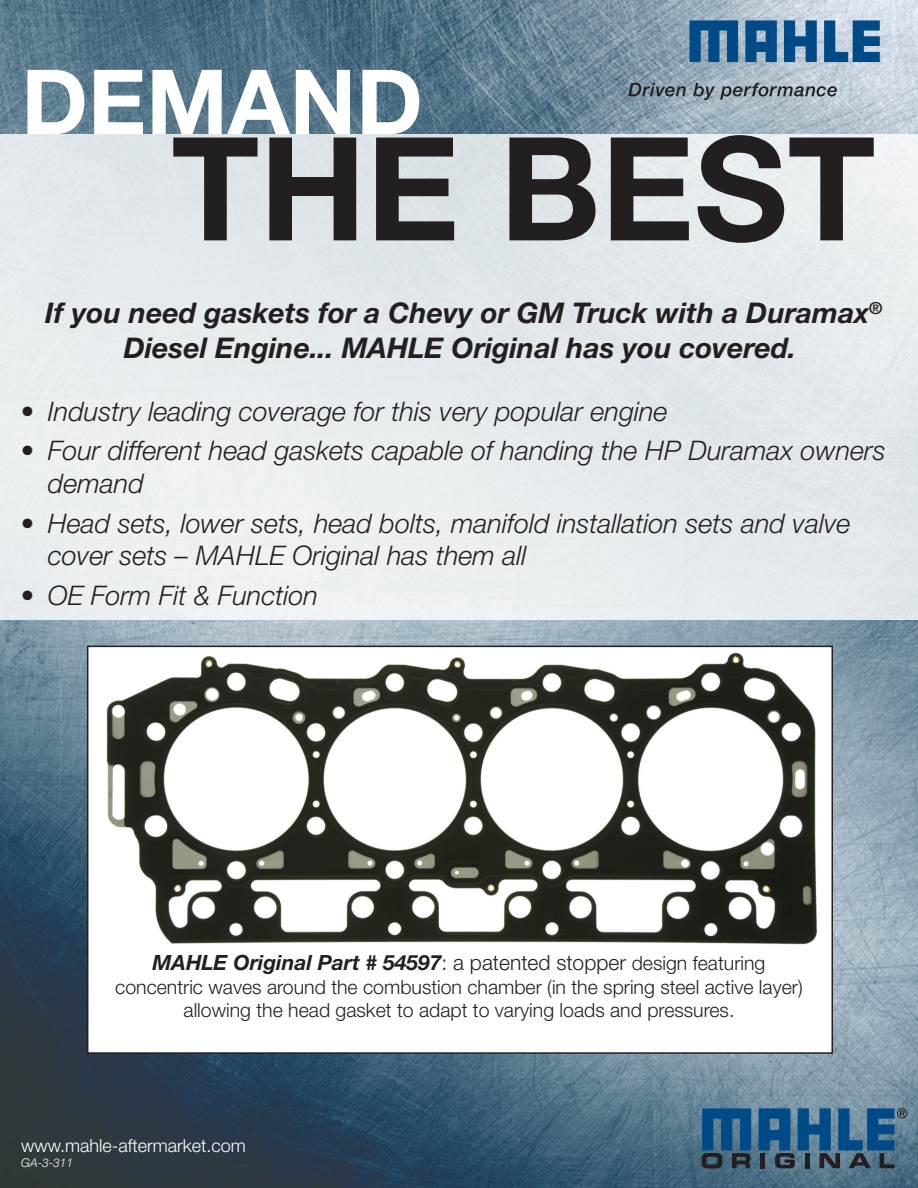
<style>
.page{position:relative;width:918px;height:1188px;background:#fff}
.page>*{position:absolute;margin:0;border:0;box-sizing:border-box;transform-origin:0 0}
.t1{font:700 144px "Helvetica Neue";color:#231f20}
.t2{font:700 90px "Helvetica Neue";color:#fff}
.t3{font:italic 700 28.5px/34.2px "Helvetica Neue";color:#231f20;text-align:center}
.t4{font:italic 300 27px/32.4px "Helvetica Neue";color:#231f20}
.t5{font:italic 700 21px "Helvetica Neue";color:#231f20}
.t6{font:300 19.5px/23.4px "Helvetica Neue";color:#231f20;text-align:center}
.t7{font:300 18px "Helvetica Neue";color:#fff}
.t8{font:italic 300 12px "Helvetica Neue";color:#fff}
.s1{font-weight:300;font-style:normal}
.s2{font-weight:300;font-style:normal;font-size:19.5px}
</style>
<div class="page">
<img style="left:0;top:0;width:918px;height:1188px">
<svg style="left:628px;top:83px;width:58px;height:14px"></svg>
<svg style="left:693px;top:83px;width:144px;height:17px;background:#8a959e"></svg>
<svg style="left:690px;top:20px;width:48px;height:42px;background:#256393"></svg>
<svg style="left:784px;top:20px;width:33px;height:42px"></svg>
<svg style="left:824px;top:20px;width:56px;height:42px;background:#477ba6"></svg>
<svg style="left:745px;top:20px;width:32px;height:42px"></svg>
<div style="left:0;top:134px;width:918px;height:485px;background:#e5eaed"></div>
<div style="left:88px;top:646px;width:744px;height:407px;background:#fff"></div>
<div style="left:87px;top:646px;width:746px;height:408px;border:2px solid #231f20"></div>
<img style="left:106px;top:652px;width:710px;height:293px">
<svg style="left:113px;top:908px;width:692px;height:37px"></svg>
<svg style="left:702px;top:1108px;width:49px;height:60px;background:#205279"></svg>
<svg style="left:759px;top:1108px;width:148px;height:60px;background:#336284"></svg>
<p class="t2" style="left:21px;top:46px;width:403px">DEMAND</p>
<p class="t1" style="left:171px;top:100px;width:706px">THE BEST</p>
<p class="t3" style="left:45px;top:296px;width:839px">If you need gaskets for a Chevy or GM Truck with a Duramax<sup>®<br></sup>Diesel Engine... MAHLE Original has you covered.</p>
<p class="t4" style="left:21px;top:394px;width:648px">• Industry leading coverage for this very popular engine</p>
<p class="t4" style="left:48px;top:434px;width:839px;text-indent:-27px">• Four different head gaskets capable of handing the HP Duramax owners demand</p>
<p class="t4" style="left:48px;top:507px;width:804px;text-indent:-27px">• Head sets, lower sets, head bolts, manifold installation sets and valve cover sets – MAHLE Original has them all</p>
<p class="t4" style="left:21px;top:579px;width:299px">• OE Form Fit &amp; Function</p>
<p class="t5" style="left:153px;top:950px;width:614px">MAHLE Original Part # 54597<span class="s1">: a patented stopper</span> <span class="s2">design featuring</span></p>
<p class="t6" style="left:115px;top:975px;width:689px">concentric waves around the combustion chamber (in the spring steel active layer) allowing the head gasket to adapt to varying loads and pressures.</p>
<p class="t7" style="left:21px;top:1135px;width:226px">www.mahle-aftermarket.com</p>
<p class="t8" style="left:21px;top:1155px;width:54px">GA-3-311</p>
</div>
